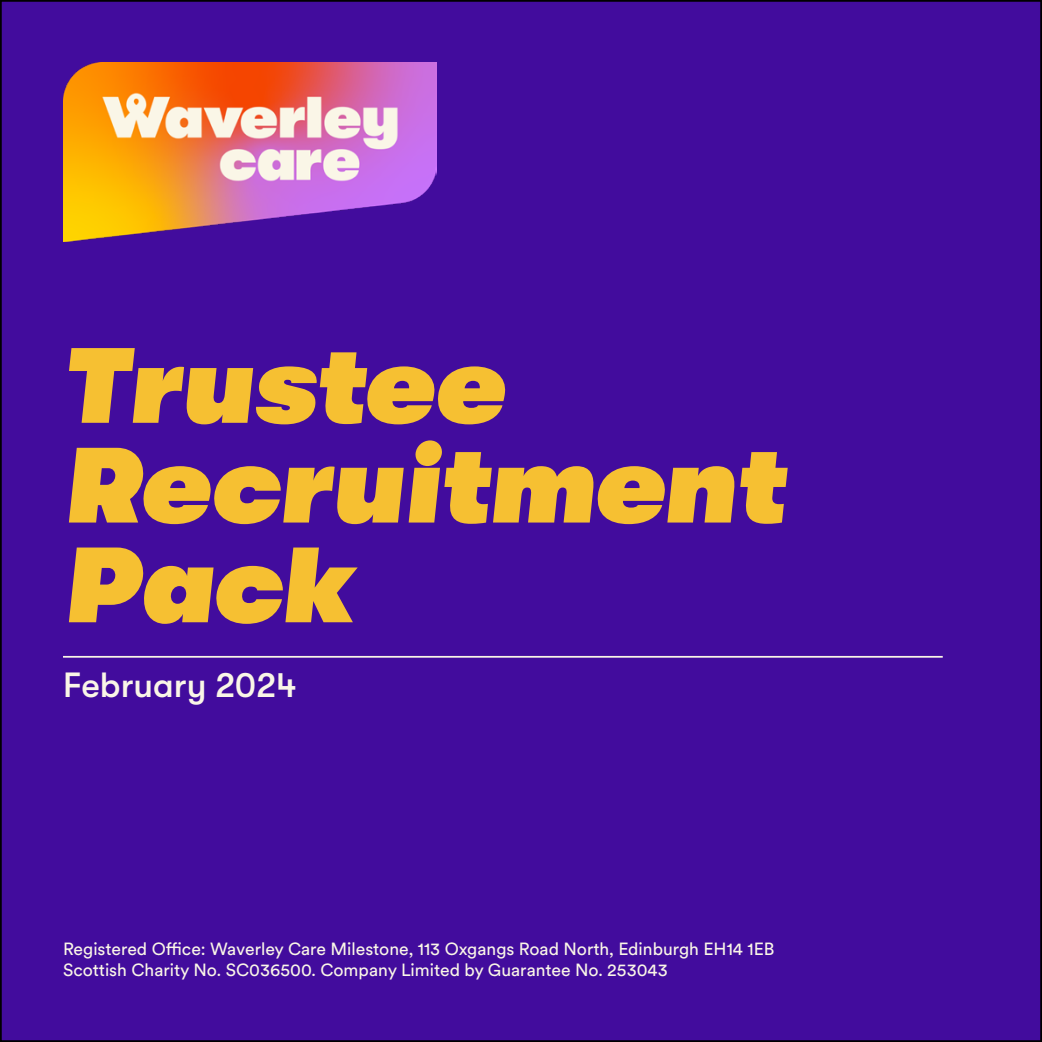
<style>
.page{position:relative;width:1042px;height:1042px;background:#fff}
.page>*{position:absolute;margin:0;border:0;box-sizing:border-box;transform-origin:0 0}
.t1{font:106.75px/99.8px "GT Walsheim U Bd Ob";color:#f6c032}
.t2{font:500 35px "GT Walsheim";color:#faf6e7}
.t3{font:17.5px/21px "Circular XX";color:#faf6e7}
</style>
<div class="page">
<div style="left:1px;top:1px;width:1040px;height:1040px;background:#420c9d"></div>
<img style="left:63px;top:63px;width:374px;height:179px">
<hr style="left:63px;top:656px;width:880px;height:2px;background:#faf6e7">
<h1 class="t1" style="left:63px;top:337px;width:722px">Trustee<br>Recruitment<br>Pack</h1>
<h2 class="t2" style="left:63px;top:665px;width:235px">February 2024</h2>
<p class="t3" style="left:63px;top:938px;width:713px">Registered Office: Waverley Care Milestone, 113 Oxgangs Road North, Edinburgh EH14 1EB<br>Scottish Charity No. SC036500. Company Limited by Guarantee No. 253043</p>
</div>
